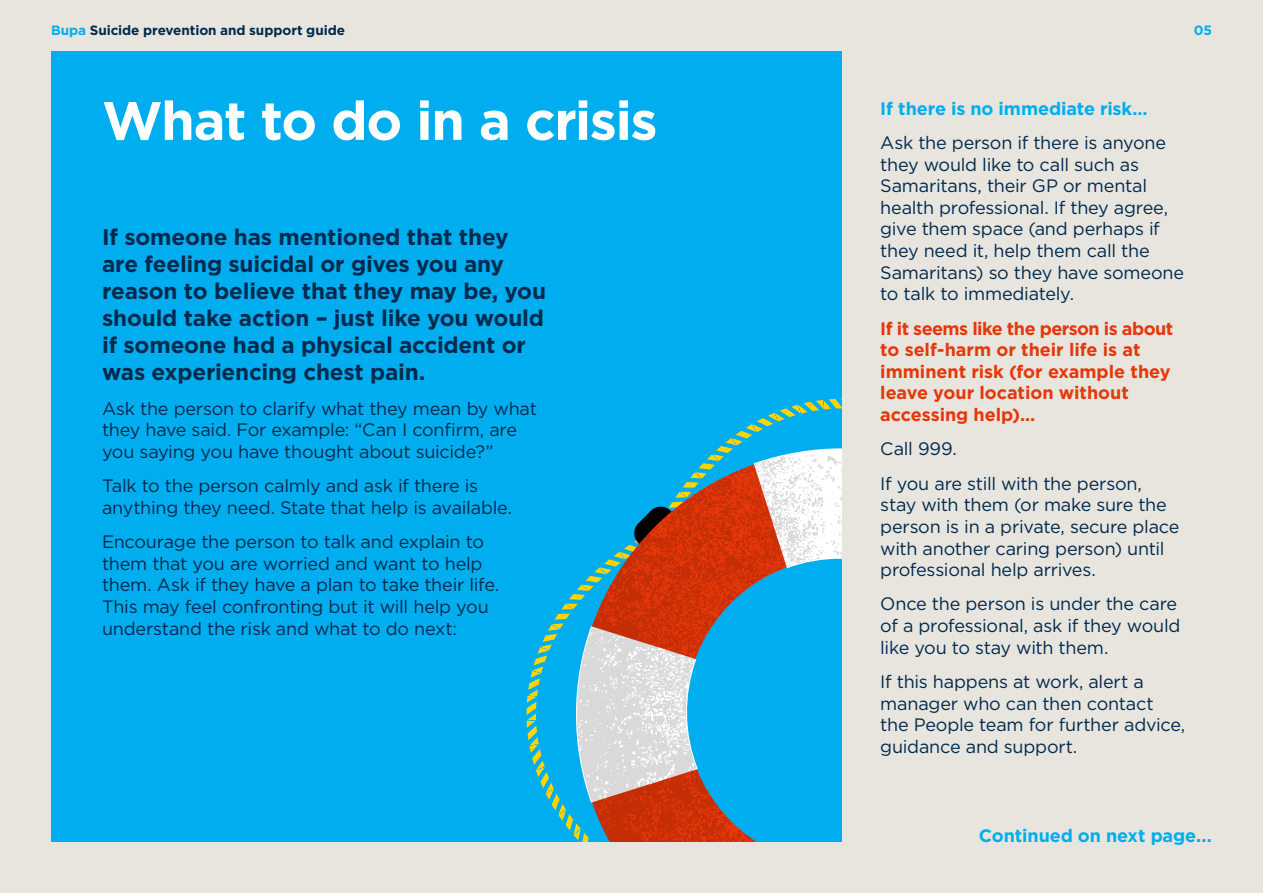
<style>
.page{position:relative;width:1263px;height:893px;background:#e8e5df}
.page>*{position:absolute;margin:0;border:0;box-sizing:border-box;transform-origin:0 0}
.t1{font:700 54px "Gotham";letter-spacing:-.025em;color:#fff}
.t2{font:700 22.5px/27px "Gotham";letter-spacing:-.01em;color:#002a4e}
.t3{font:18px/21.6px "Gotham";letter-spacing:-.015em;color:#002a4e}
.t4{font:700 18px/21.6px "Gotham";letter-spacing:-.005em;color:#e63709}
.t5{font:700 18px "Gotham";letter-spacing:-.005em;color:#00aeef}
.t6{font:700 13.5px "Gotham";letter-spacing:-.005em;color:#002a4e}
.t7{font:700 13.5px "Gotham";color:#00aeef}
.s1{color:#00aeef}
</style>
<div class="page">
<div style="left:51px;top:51px;width:791px;height:791px;background:#00aeef"></div>
<svg style="left:526px;top:399px;width:316px;height:401px"></svg>
<svg style="left:551px;top:423px;width:291px;height:408px"></svg>
<svg style="left:571px;top:443px;width:271px;height:395px"></svg>
<img style="left:576px;top:449px;width:266px;height:393px">
<p class="t6" style="left:51px;top:22px;width:296px"><span class="s1">Bupa</span> Suicide prevention and support guide</p>
<p class="t7" style="left:1194px;top:22px;width:20px">05</p>
<p class="t1" style="left:102px;top:90px;width:557px">What to do in a crisis</p>
<p class="t2" style="left:102px;top:223px;width:445px">If someone has mentioned that they are feeling suicidal or gives you any reason to believe that they may be, you should take action – just like you would if someone had a physical accident or was experiencing chest pain.</p>
<p class="t3" style="left:102px;top:397px;width:436px">Ask the person to clarify what they mean by what they have said. For example: “Can I confirm, are you saying you have thought about suicide?”</p>
<p class="t3" style="left:102px;top:475px;width:412px">Talk to the person calmly and ask if there is anything they need. State that help is available.</p>
<p class="t3" style="left:102px;top:531px;width:399px">Encourage the person to talk and explain to them that you are worried and want to help them. Ask if they have a plan to take their life.<br>This may feel confronting but it will help you understand the risk and what to do next:</p>
<p class="t5" style="left:880px;top:98px;width:269px">If there is no immediate risk…</p>
<p class="t3" style="left:880px;top:132px;width:305px">Ask the person if there is anyone they would like to call such as<br>Samaritans, their GP or mental health professional. If they agree, give them space (and perhaps if they need it, help them call the<br>Samaritans) so they have someone to talk to immediately.</p>
<p class="t4" style="left:880px;top:317px;width:295px">If it seems like the person is about to self-harm or their life is at imminent risk (for example they leave your location without accessing help)…</p>
<p class="t3" style="left:880px;top:438px;width:78px">Call 999.</p>
<p class="t3" style="left:880px;top:472px;width:301px">If you are still with the person, stay with them (or make sure the person is in a private, secure place with another caring person) until professional help arrives.</p>
<p class="t3" style="left:880px;top:593px;width:302px">Once the person is under the care of a professional, ask if they would like you to stay with them.</p>
<p class="t3" style="left:880px;top:670px;width:307px">If this happens at work, alert a manager who can then contact the People team for further advice, guidance and support.</p>
<p class="t5" style="left:979px;top:825px;width:234px">Continued on next page...</p>
</div>
